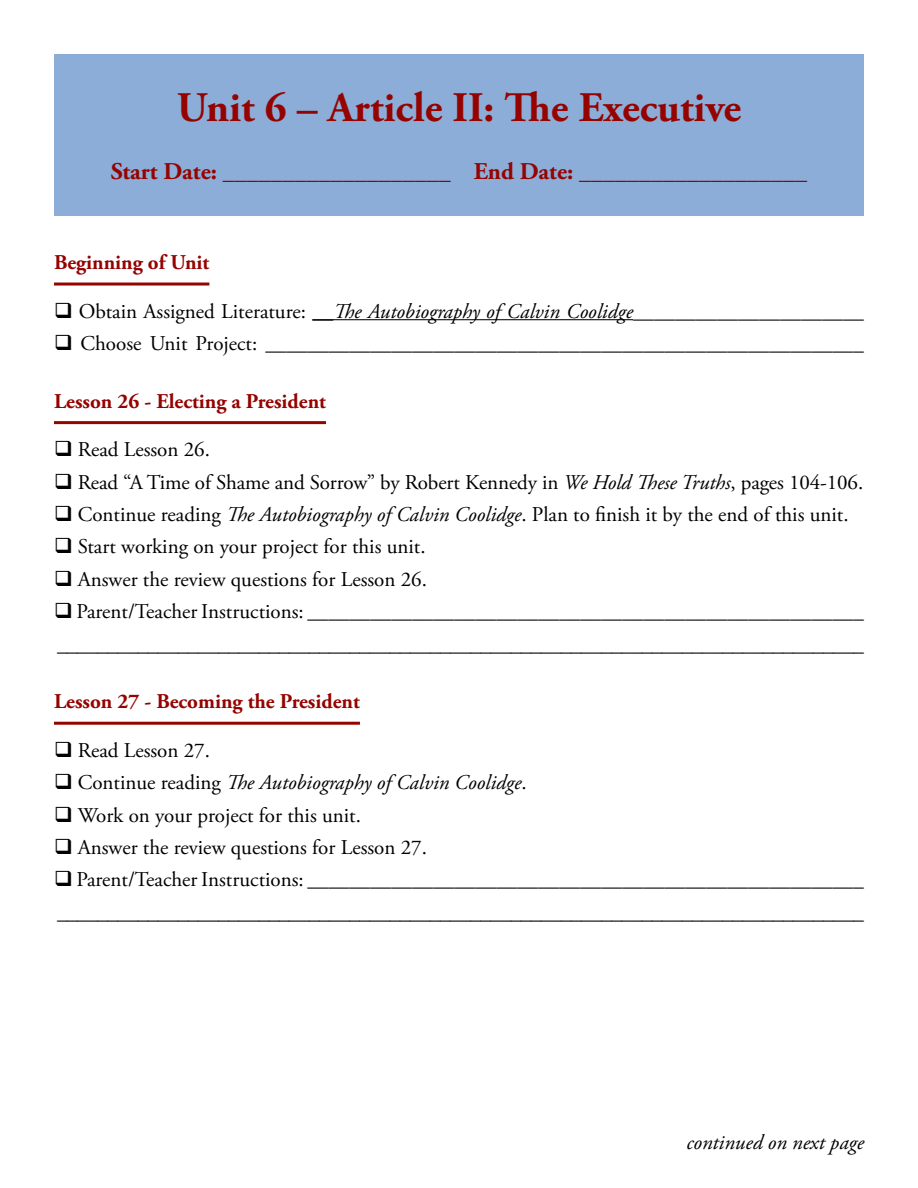
<style>
.page{position:relative;width:918px;height:1188px;background:#fff}
.page>*{position:absolute;margin:0;border:0;box-sizing:border-box;transform-origin:0 0}
.t1{font:700 42px "Adobe Garamond Pro";color:#950300}
.t2{font:700 24px "Adobe Garamond Pro";color:#950300}
.t3{font:21px/32.4px "Adobe Garamond Pro";color:#000}
.t4{font:700 21px "Adobe Garamond Pro";color:#950300}
.t5{font:italic 21px "Adobe Garamond Pro";color:#000}
.s1{font-style:italic}
.s2{font-style:normal}
</style>
<div class="page">
<hr style="left:54px;top:283px;width:155px;height:3px;background:#950300">
<hr style="left:312px;top:319px;width:321px;height:1px;background:#000">
<hr style="left:54px;top:421px;width:272px;height:3px;background:#950300">
<hr style="left:54px;top:722px;width:306px;height:3px;background:#950300">
<div style="left:54px;top:54px;width:810px;height:162px;background:#8badd8"></div>
<h1 class="t1" style="left:177px;top:84px;width:566px">Unit 6 – Article II: The Executive</h1>
<p class="t2" style="left:111px;top:157px;width:698px">Start Date: ___________________ End Date: ___________________</p>
<p class="t4" style="left:54px;top:250px;width:157px">Beginning of Unit</p>
<p class="t3" style="left:54px;top:296px;width:812px">❑ Obtain Assigned Literature: __<span class="s1">The Autobiography of Calvin Coolidge</span>______________________</p>
<p class="t3" style="left:54px;top:328px;width:811px">❑ Choose Unit Project: _________________________________________________________</p>
<p class="t4" style="left:54px;top:389px;width:274px">Lesson 26 - Electing a President</p>
<p class="t3" style="left:54px;top:434px;width:158px">❑ Read Lesson 26.</p>
<p class="t3" style="left:54px;top:467px;width:811px">❑ Read “A Time of Shame and Sorrow” by Robert Kennedy in <span class="s1">We Hold These Truths</span>, pages 104-106.</p>
<p class="t3" style="left:54px;top:499px;width:796px">❑ Continue reading <span class="s1">The Autobiography of Calvin Coolidge</span>. Plan to finish it by the end of this unit.</p>
<p class="t3" style="left:54px;top:531px;width:373px">❑ Start working on your project for this unit.</p>
<p class="t3" style="left:54px;top:564px;width:374px">❑ Answer the review questions for Lesson 26.</p>
<p class="t3" style="left:54px;top:596px;width:811px">❑ Parent/Teacher Instructions: _____________________________________________________ ________________________________________________________________________________</p>
<p class="t4" style="left:54px;top:689px;width:307px">Lesson 27 - Becoming the President</p>
<p class="t3" style="left:54px;top:735px;width:158px">❑ Read Lesson 27.</p>
<p class="t5" style="left:54px;top:770px;width:474px">❑ <span class="s2">Continue reading</span> The Autobiography of Calvin Coolidge<span class="s2">.</span></p>
<p class="t3" style="left:54px;top:800px;width:308px">❑ Work on your project for this unit.</p>
<p class="t3" style="left:54px;top:832px;width:374px">❑ Answer the review questions for Lesson 27.</p>
<p class="t3" style="left:54px;top:864px;width:811px">❑ Parent/Teacher Instructions: _____________________________________________________ ________________________________________________________________________________</p>
<p class="t5" style="left:687px;top:1130px;width:179px">continued on next page</p>
</div>
